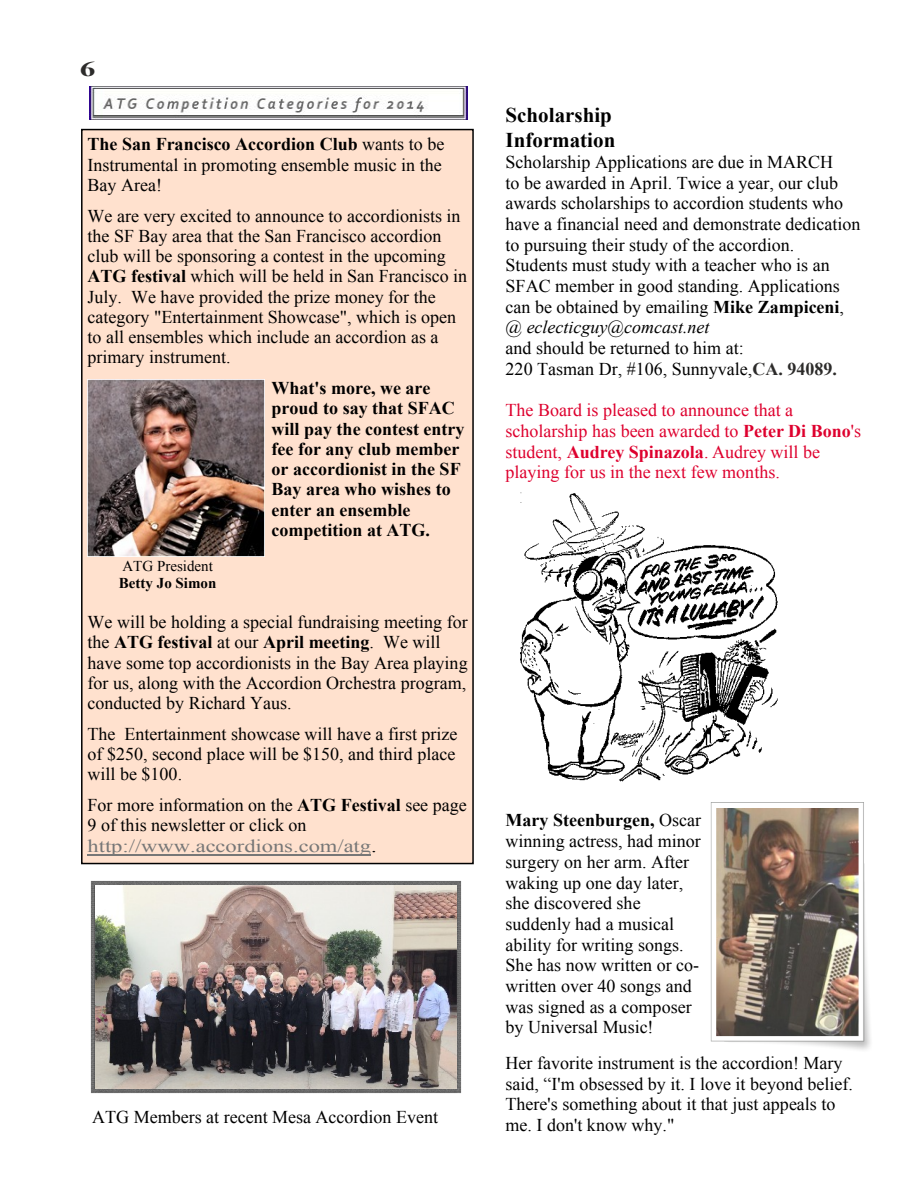
<style>
.page{position:relative;width:918px;height:1188px;background:#fff}
.page>*{position:absolute;margin:0;border:0;box-sizing:border-box;transform-origin:0 0}
.t1{font:700 21px/24.2px "Times New Roman";color:#000}
.t2{font:700 21px "Times New Roman";color:#2c2b2a;scale:1.5 1}
.t3{font:18px/20.7px "Times New Roman";color:#000}
.t4{font:700 18px/20.2px "Times New Roman";color:#000}
.t5{font:18px/20.7px "Times New Roman";color:#de002e}
.t6{font:15px "Times New Roman";color:#000}
.t7{font:700 15px "Times New Roman";color:#000}
.s1{font-weight:700}
.s2{color:#777}
.s3{font-style:italic}
.s4{font-weight:700;color:#2c2b2a}
</style>
<div class="page">
<div style="left:81px;top:129px;width:393px;height:735px;background:#ffe1ce;border:2px solid #000"></div>
<hr style="left:88px;top:854px;width:283px;height:1px;background:#777">
<img style="left:88px;top:380px;width:177px;height:177px">
<img style="left:90px;top:87px;width:378px;height:32px">
<img style="left:521px;top:492px;width:257px;height:290px">
<img style="left:710px;top:803px;width:161px;height:247px">
<img style="left:90px;top:881px;width:372px;height:213px">
<p class="t2" style="left:80px;top:62px;width:12px">6</p>
<p class="t3" style="left:88px;top:136px;width:358px;line-height:20.2px"><span class="s1">The San Francisco Accordion Club</span> wants to be<br>Instrumental in promoting ensemble music in the<br>Bay Area!</p>
<p class="t3" style="left:88px;top:207px;width:381px;line-height:20.2px">We are very excited to announce to accordionists in the SF Bay area that the San Francisco accordion club will be sponsoring a contest in the upcoming <span class="s1">ATG festival</span> which will be held in San Francisco in July. We have provided the prize money for the category "Entertainment Showcase", which is open to all ensembles which include an accordion as a primary instrument.</p>
<p class="t4" style="left:272px;top:380px;width:195px">What's more, we are proud to say that SFAC will pay the contest entry fee for any club member or accordionist in the SF<br>Bay area who wishes to enter an ensemble competition at ATG.</p>
<p class="t6" style="left:122px;top:560px;width:92px">ATG President</p>
<p class="t7" style="left:119px;top:578px;width:99px">Betty Jo Simon</p>
<p class="t3" style="left:88px;top:614px;width:382px;line-height:20.2px">We will be holding a special fundraising meeting for the <span class="s1">ATG festival</span> at our <span class="s1">April meeting</span>. We will have some top accordionists in the Bay Area playing for us, along with the Accordion Orchestra program, conducted by Richard Yaus.</p>
<p class="t3" style="left:88px;top:726px;width:371px;line-height:20.2px">The Entertainment showcase will have a first prize of $250, second place will be $150, and third place will be $100.</p>
<p class="t3" style="left:88px;top:797px;width:381px;line-height:20.2px">For more information on the <span class="s1">ATG Festival</span> see page<br>9 of this newsletter or click on <span class="s2">http://www.accordions.com/atg</span>.</p>
<p class="t3" style="left:92px;top:1108px;width:347px">ATG Members at recent Mesa Accordion Event</p>
<p class="t1" style="left:506px;top:105px;width:111px">Scholarship<br>Information</p>
<p class="t3" style="left:506px;top:153px;width:356px">Scholarship Applications are due in MARCH<br>to be awarded in April. Twice a year, our club awards scholarships to accordion students who have a financial need and demonstrate dedication to pursuing their study of the accordion.<br>Students must study with a teacher who is an SFAC member in good standing. Applications can be obtained by emailing <span class="s1">Mike Zampiceni</span>, @ <span class="s3">eclecticguy@comcast.net<br></span>and should be returned to him at:<br>220 Tasman Dr, #106, Sunnyvale,<span class="s4">CA. 94089.</span></p>
<p class="t5" style="left:506px;top:402px;width:357px">The Board is pleased to announce that a scholarship has been awarded to <span class="s1">Peter Di Bono</span>'s student, <span class="s1">Audrey Spinazola</span>. Audrey will be playing for us in the next few months.</p>
<p class="t3" style="left:506px;top:812px;width:197px"><span class="s1">Mary Steenburgen,</span> Oscar winning actress, had minor surgery on her arm. After waking up one day later, she discovered she suddenly had a musical ability for writing songs.<br>She has now written or co&shy;written over 40 songs and was signed as a composer by Universal Music!</p>
<p class="t3" style="left:506px;top:1054px;width:349px">Her favorite instrument is the accordion! Mary said, “I'm obsessed by it. I love it beyond belief.<br>There's something about it that just appeals to me. I don't know why."</p>
</div>
